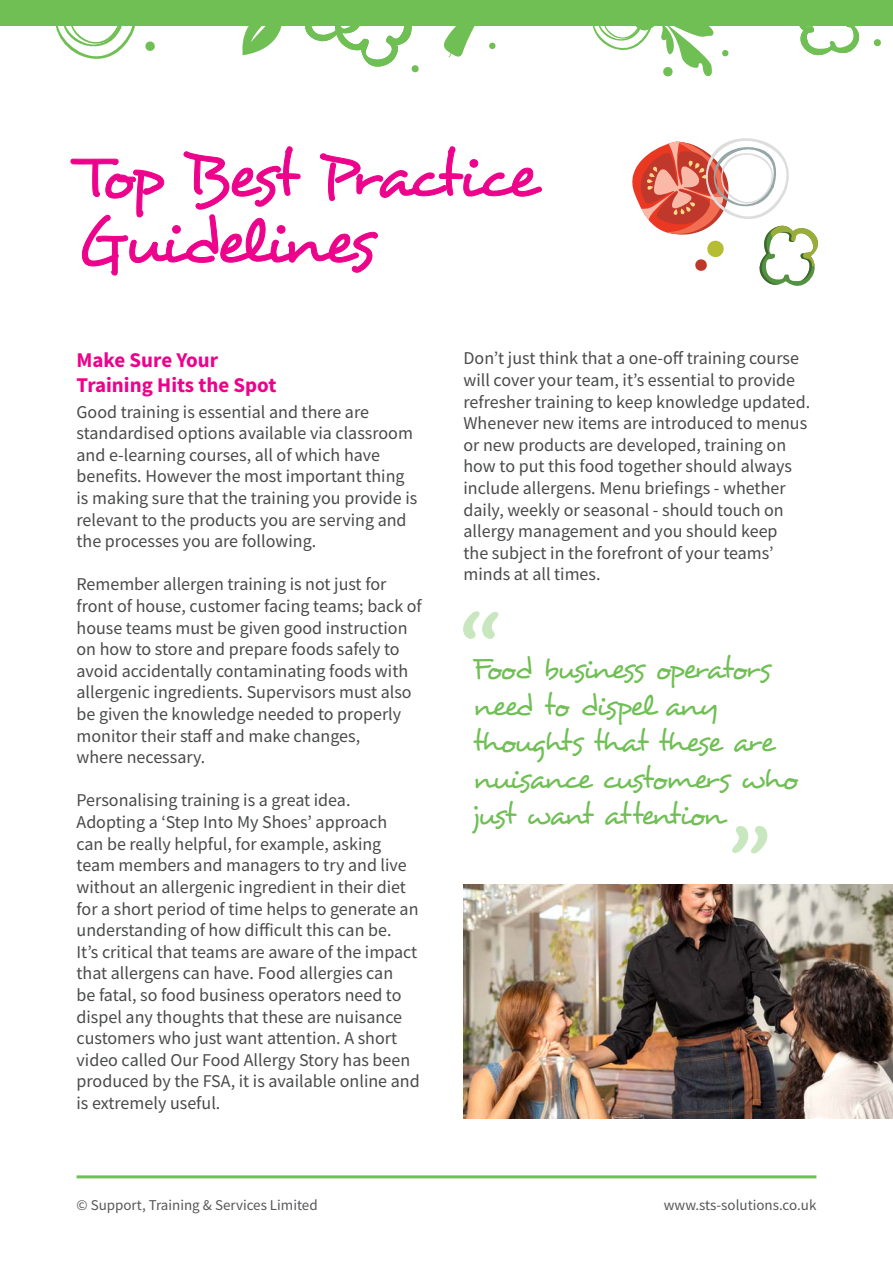
<style>
.page{position:relative;width:893px;height:1263px;background:#fff}
.page>*{position:absolute;margin:0;border:0;box-sizing:border-box;transform-origin:0 0}
.t1{font:64.5px/66px "Desyrel";letter-spacing:-.095em;color:#ed028c}
.t2{font:30.45px/36.5px "Desyrel";letter-spacing:-.09em;color:#6fbf54}
.t3{font:700 21px/25.2px "Source Sans Pro";color:#ed028c}
.t4{font:18px/21.6px "Source Sans Pro";color:#494a4b}
.t5{font:15px "Source Sans Pro";color:#57585a}
</style>
<div class="page">
<div style="left:0;top:0;width:893px;height:26px;background:#6fbf54"></div>
<svg style="left:444px;top:26px;width:31px;height:32px"></svg>
<svg style="left:55px;top:26px;width:100px;height:33px"></svg>
<svg style="left:592px;top:26px;width:122px;height:51px"></svg>
<svg style="left:722px;top:50px;width:7px;height:7px"></svg>
<svg style="left:489px;top:42px;width:7px;height:7px"></svg>
<svg style="left:873px;top:39px;width:8px;height:8px"></svg>
<svg style="left:242px;top:26px;width:40px;height:29px"></svg>
<svg style="left:305px;top:26px;width:114px;height:47px"></svg>
<svg style="left:799px;top:26px;width:61px;height:30px"></svg>
<hr style="left:77px;top:1175px;width:739px;height:3px;background:#6fbf54">
<svg style="left:70px;top:146px;width:472px;height:130px"></svg>
<svg style="left:632px;top:138px;width:186px;height:148px"></svg>
<svg style="left:463px;top:611px;width:35px;height:27px"></svg>
<svg style="left:732px;top:826px;width:35px;height:27px"></svg>
<img style="left:463px;top:884px;width:430px;height:234px">
<p class="t1" style="left:77px;top:144px;width:464px">Top Best Practice<br>Guidelines</p>
<p class="t3" style="left:77px;top:347px;width:201px">Make Sure Your<br>Training Hits the Spot</p>
<p class="t4" style="left:77px;top:401px;width:342px">Good training is essential and there are standardised options available via classroom and e-learning courses, all of which have benefits. However the most important thing is making sure that the training you provide is relevant to the products you are serving and the processes you are following.</p>
<p class="t4" style="left:77px;top:574px;width:347px">Remember allergen training is not just for front of house, customer facing teams; back of house teams must be given good instruction on how to store and prepare foods safely to avoid accidentally contaminating foods with allergenic ingredients. Supervisors must also be given the knowledge needed to properly monitor their staff and make changes,<br>where necessary.</p>
<p class="t4" style="left:77px;top:790px;width:343px">Personalising training is a great idea.<br>Adopting a ‘Step Into My Shoes’ approach can be really helpful, for example, asking team members and managers to try and live without an allergenic ingredient in their diet for a short period of time helps to generate an understanding of how difficult this can be.</p>
<p class="t4" style="left:77px;top:941px;width:345px">It’s critical that teams are aware of the impact that allergens can have. Food allergies can<br>be fatal, so food business operators need to dispel any thoughts that these are nuisance customers who just want attention. A short video called Our Food Allergy Story has been produced by the FSA, it is available online and is extremely useful.</p>
<p class="t4" style="left:463px;top:347px;width:348px">Don’t just think that a one-off training course will cover your team, it’s essential to provide refresher training to keep knowledge updated.<br>Whenever new items are introduced to menus or new products are developed, training on how to put this food together should always include allergens. Menu briefings - whether daily, weekly or seasonal - should touch on allergy management and you should keep<br>the subject in the forefront of your teams’ minds at all times.</p>
<p class="t2" style="left:472px;top:652px;width:328px">Food business operators need to dispel any thoughts that these are nuisance customers who just want attention</p>
<p class="t5" style="left:77px;top:1196px;width:243px">© Support, Training &amp; Services Limited</p>
<p class="t5" style="left:664px;top:1196px;width:154px">www.sts-solutions.co.uk</p>
</div>
